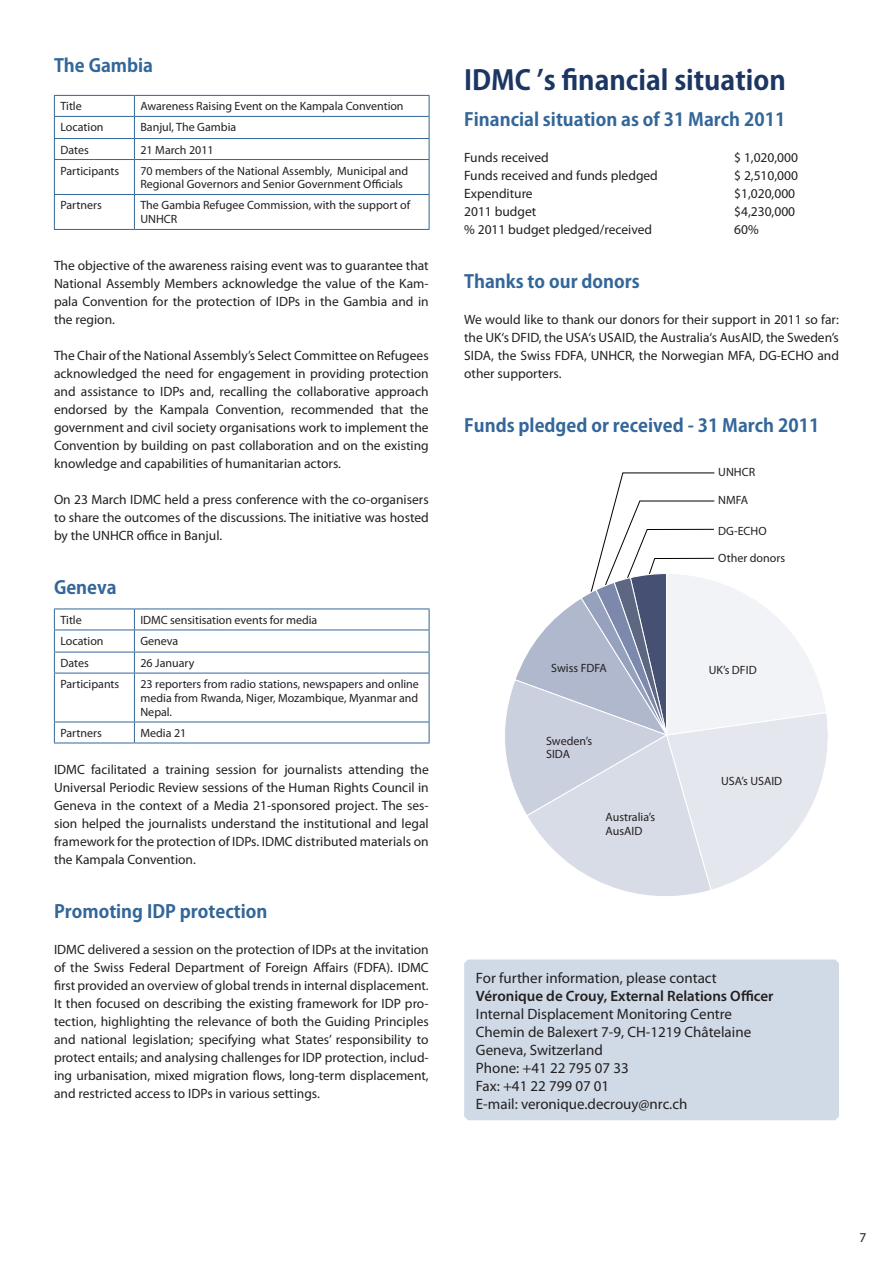
<style>
.page{position:relative;width:893px;height:1263px;background:#fff}
.page>*{position:absolute;margin:0;border:0;box-sizing:border-box;transform-origin:0 0}
.Header_2{font:700 27px "Koz Go Pro";color:#1c3664}
.Header_2-2{font:700 18px "Koz Go Pro";color:#369}
.t1{font:15px/18px "Myriad Pro";color:#231f20}
.t2{font:13.5px/18px "Myriad Pro";color:#231f20;text-align:justify}
.t3{font:12px/14px "Myriad Pro";color:#231f20}
.s1{font-weight:600}
</style>
<div class="page">
<hr style="left:54px;top:95px;width:80px;height:1px;background:#369">
<hr style="left:134px;top:95px;width:295px;height:1px;background:#369">
<hr style="left:54px;top:116px;width:80px;height:1px;background:#369">
<hr style="left:134px;top:116px;width:295px;height:1px;background:#369">
<hr style="left:54px;top:138px;width:80px;height:1px;background:#369">
<svg style="left:54px;top:96px;width:1px;height:63px"></svg>
<hr style="left:134px;top:138px;width:295px;height:1px;background:#369">
<svg style="left:134px;top:96px;width:1px;height:63px"></svg>
<svg style="left:429px;top:96px;width:1px;height:63px"></svg>
<hr style="left:54px;top:159px;width:80px;height:1px;background:#369">
<hr style="left:54px;top:160px;width:1px;height:34px;background:#369">
<hr style="left:134px;top:159px;width:295px;height:1px;background:#369">
<hr style="left:134px;top:160px;width:1px;height:34px;background:#369">
<hr style="left:429px;top:160px;width:1px;height:34px;background:#369">
<hr style="left:54px;top:194px;width:80px;height:1px;background:#369">
<hr style="left:54px;top:195px;width:1px;height:34px;background:#369">
<hr style="left:134px;top:194px;width:295px;height:1px;background:#369">
<hr style="left:134px;top:195px;width:1px;height:34px;background:#369">
<hr style="left:429px;top:195px;width:1px;height:34px;background:#369">
<hr style="left:54px;top:229px;width:80px;height:1px;background:#369">
<hr style="left:134px;top:229px;width:295px;height:1px;background:#369">
<hr style="left:54px;top:609px;width:80px;height:1px;background:#369">
<hr style="left:134px;top:609px;width:295px;height:1px;background:#369">
<hr style="left:54px;top:630px;width:80px;height:1px;background:#369">
<hr style="left:134px;top:630px;width:295px;height:1px;background:#369">
<hr style="left:54px;top:652px;width:80px;height:1px;background:#369">
<svg style="left:54px;top:609px;width:1px;height:64px"></svg>
<hr style="left:134px;top:652px;width:295px;height:1px;background:#369">
<svg style="left:134px;top:609px;width:1px;height:64px"></svg>
<svg style="left:429px;top:609px;width:1px;height:64px"></svg>
<hr style="left:54px;top:673px;width:80px;height:1px;background:#369">
<hr style="left:54px;top:673px;width:1px;height:49px;background:#369">
<hr style="left:134px;top:673px;width:295px;height:1px;background:#369">
<hr style="left:134px;top:673px;width:1px;height:49px;background:#369">
<hr style="left:429px;top:673px;width:1px;height:49px;background:#369">
<hr style="left:54px;top:722px;width:80px;height:1px;background:#369">
<svg style="left:54px;top:722px;width:1px;height:21px"></svg>
<hr style="left:134px;top:722px;width:295px;height:1px;background:#369">
<svg style="left:134px;top:722px;width:1px;height:21px"></svg>
<svg style="left:429px;top:722px;width:1px;height:21px"></svg>
<hr style="left:54px;top:743px;width:80px;height:1px;background:#369">
<hr style="left:134px;top:743px;width:295px;height:1px;background:#369">
<div style="left:468px;top:963px;width:367px;height:153px;background:#d0dae7"></div>
<div style="left:464px;top:959px;width:375px;height:161px;border:8px solid #d0dae7"></div>
<svg style="left:505px;top:472px;width:323px;height:424px"></svg>
<p class="Header_2-2" style="left:54px;top:54px;width:101px">The Gambia</p>
<p class="t3" style="left:60px;top:99px;width:23px">Title</p>
<p class="t3" style="left:140px;top:99px;width:265px">Awareness Raising Event on the Kampala Convention</p>
<p class="t3" style="left:60px;top:120px;width:45px">Location</p>
<p class="t3" style="left:140px;top:120px;width:97px">Banjul, The Gambia</p>
<p class="t3" style="left:60px;top:142px;width:30px">Dates</p>
<p class="t3" style="left:140px;top:142px;width:75px">21 March 2011</p>
<p class="t3" style="left:60px;top:163px;width:60px">Participants</p>
<p class="t3" style="left:140px;top:163px;width:269px">70 members of the National Assembly, Municipal and<br>Regional Governors and Senior Government Officials</p>
<p class="t3" style="left:60px;top:198px;width:43px">Partners</p>
<p class="t3" style="left:140px;top:198px;width:271px">The Gambia Refugee Commission, with the support of<br>UNHCR</p>
<p class="t2" style="left:54px;top:256px;width:376px">The objective of the awareness raising event was to guarantee that National Assembly Members acknowledge the value of the Kam&shy;pala Convention for the protection of IDPs in the Gambia and in the region.</p>
<p class="t2" style="left:54px;top:346px;width:376px">The Chair of the National Assembly’s Select Committee on Refugees acknowledged the need for engagement in providing protection and assistance to IDPs and, recalling the collaborative approach endorsed by the Kampala Convention, recommended that the government and civil society organisations work to implement the Convention by building on past collaboration and on the existing knowledge and capabilities of humanitarian actors.</p>
<p class="t2" style="left:54px;top:490px;width:376px">On 23 March IDMC held a press conference with the co-organisers to share the outcomes of the discussions. The initiative was hosted by the UNHCR office in Banjul.</p>
<p class="Header_2-2" style="left:54px;top:576px;width:64px">Geneva</p>
<p class="t3" style="left:60px;top:613px;width:23px">Title</p>
<p class="t3" style="left:140px;top:613px;width:178px">IDMC sensitisation events for media</p>
<p class="t3" style="left:60px;top:634px;width:45px">Location</p>
<p class="t3" style="left:140px;top:634px;width:40px">Geneva</p>
<p class="t3" style="left:60px;top:656px;width:30px">Dates</p>
<p class="t3" style="left:140px;top:656px;width:56px">26 January</p>
<p class="t3" style="left:60px;top:677px;width:60px">Participants</p>
<p class="t3" style="left:140px;top:677px;width:280px;text-align:justify">23 reporters from radio stations, newspapers and online media from Rwanda, Niger, Mozambique, Myanmar and Nepal.</p>
<p class="t3" style="left:60px;top:726px;width:43px">Partners</p>
<p class="t3" style="left:140px;top:726px;width:47px">Media 21</p>
<p class="t2" style="left:54px;top:760px;width:376px">IDMC facilitated a training session for journalists attending the Universal Periodic Review sessions of the Human Rights Council in Geneva in the context of a Media 21-sponsored project. The ses&shy;sion helped the journalists understand the institutional and legal framework for the protection of IDPs. IDMC distributed materials on the Kampala Convention.</p>
<p class="Header_2-2" style="left:54px;top:900px;width:215px">Promoting IDP protection</p>
<p class="t2" style="left:54px;top:940px;width:376px">IDMC delivered a session on the protection of IDPs at the invitation of the Swiss Federal Department of Foreign Affairs (FDFA). IDMC first provided an overview of global trends in internal displacement.<br>It then focused on describing the existing framework for IDP pro&shy;tection, highlighting the relevance of both the Guiding Principles and national legislation; specifying what States’ responsibility to protect entails; and analysing challenges for IDP protection, includ&shy;ing urbanisation, mixed migration flows, long-term displacement, and restricted access to IDPs in various settings.</p>
<p class="Header_2" style="left:464px;top:63px;width:323px">IDMC ’s financial situation</p>
<p class="Header_2-2" style="left:464px;top:108px;width:323px">Financial situation as of 31 March 2011</p>
<p class="t2" style="left:464px;top:148px;width:86px">Funds received</p>
<p class="t2" style="left:734px;top:148px;width:65px">$ 1,020,000</p>
<p class="t2" style="left:464px;top:166px;width:195px">Funds received and funds pledged</p>
<p class="t2" style="left:734px;top:166px;width:65px">$ 2,510,000</p>
<p class="t2" style="left:464px;top:184px;width:70px">Expenditure</p>
<p class="t2" style="left:734px;top:184px;width:62px">$1,020,000</p>
<p class="t2" style="left:464px;top:202px;width:74px">2011 budget</p>
<p class="t2" style="left:734px;top:202px;width:62px">$4,230,000</p>
<p class="t2" style="left:464px;top:220px;width:189px">% 2011 budget pledged/received</p>
<p class="t2" style="left:734px;top:220px;width:26px">60%</p>
<p class="Header_2-2" style="left:464px;top:270px;width:177px">Thanks to our donors</p>
<p class="t2" style="left:464px;top:310px;width:376px">We would like to thank our donors for their support in 2011 so far: the UK‘s DFID, the USA‘s USAID, the Australia‘s AusAID, the Sweden’s SIDA, the Swiss FDFA, UNHCR, the Norwegian MFA, DG-ECHO and other supporters.</p>
<p class="Header_2-2" style="left:464px;top:414px;width:357px">Funds pledged or received - 31 March 2011</p>
<p class="t3" style="left:551px;top:661px;width:57px">Swiss FDFA</p>
<p class="t3" style="left:546px;top:733px;width:47px">Sweden’s<br>SIDA</p>
<p class="t3" style="left:606px;top:810px;width:51px">Australia’s<br>AusAID</p>
<p class="t3" style="left:718px;top:465px;width:38px">UNHCR</p>
<p class="t3" style="left:718px;top:493px;width:31px">NMFA</p>
<p class="t3" style="left:718px;top:524px;width:50px">DG-ECHO</p>
<p class="t3" style="left:718px;top:551px;width:68px">Other donors</p>
<p class="t3" style="left:709px;top:663px;width:49px">UK’s DFID</p>
<p class="t3" style="left:721px;top:774px;width:63px">USA’s USAID</p>
<p class="t1" style="left:476px;top:968px;width:299px">For further information, please contact <span class="s1">Véronique de Crouy, External Relations Officer </span>Internal Displacement Monitoring Centre Chemin de Balexert 7-9, CH-1219 Châtelaine Geneva, Switzerland</p>
<p class="t1" style="left:476px;top:1058px;width:154px">Phone: +41 22 795 07 33</p>
<p class="t1" style="left:476px;top:1076px;width:135px">Fax: +41 22 799 07 01</p>
<p class="t1" style="left:476px;top:1094px;width:213px">E-mail: veronique.decrouy@nrc.ch</p>
<p class="t2" style="left:859px;top:1228px;width:8px">7</p>
</div>
